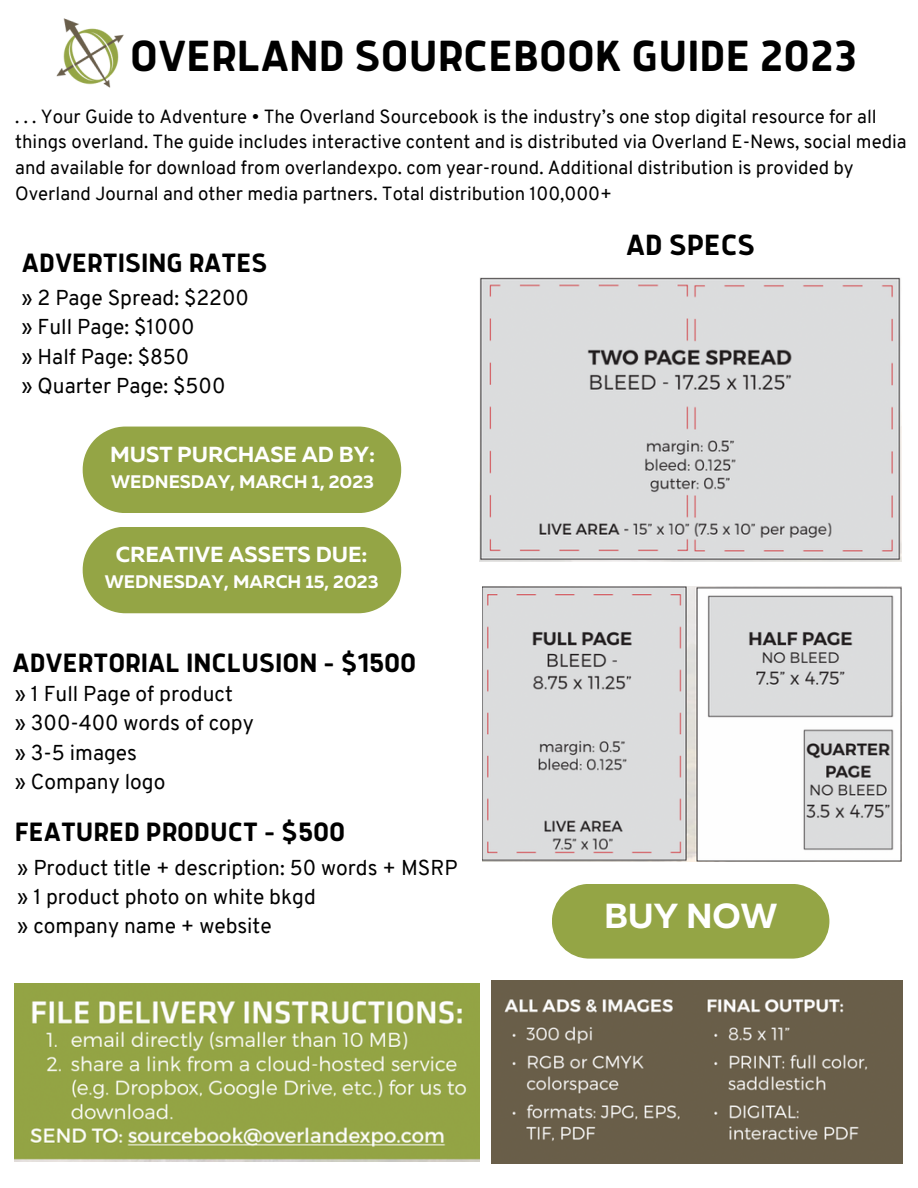
<style>
.page{position:relative;width:918px;height:1188px;background:#fff}
.page>*{position:absolute;margin:0;border:0;box-sizing:border-box;transform-origin:0 0}
.t1{font:700 48.15px "Anteb";color:#000}
.t2{font:700 34.65px "Muller";color:#fff}
.t3{font:700 32.25px "Anteb";color:#000}
.t4{font:700 29.25px "Anteb";color:#000}
.t5{font:700 21.75px "Muller";color:#fff}
.t6{font:21px/29.2px "Overpass";color:#000}
.t7{font:18.6px/25.8px "Overpass";color:#000}
.t8{font:700 18.15px "Muller";color:#fff}
</style>
<div class="page">
<div style="left:83px;top:427px;width:318px;height:86px;background:#94a545"></div>
<div style="left:83px;top:527px;width:318px;height:86px;background:#94a545"></div>
<img style="left:480px;top:278px;width:422px;height:283px">
<img style="left:482px;top:586px;width:420px;height:276px">
<img style="left:491px;top:981px;width:412px;height:183px">
<img style="left:15px;top:983px;width:465px;height:178px">
<img style="left:56px;top:18px;width:68px;height:70px">
<div style="left:552px;top:884px;width:277px;height:75px;background:#94a545;border-radius:37px"></div>
<h1 class="t1" style="left:130px;top:35px;width:728px">OVERLAND SOURCEBOOK GUIDE 2023</h1>
<p class="t7" style="left:15px;top:105px;width:893px">. . . Your Guide to Adventure • The Overland Sourcebook is the industry’s one stop digital resource for all things overland. The guide includes interactive content and is distributed via Overland E-News, social media and available for download from overlandexpo. com year-round. Additional distribution is provided by Overland Journal and other media partners. Total distribution 100,000+</p>
<h3 class="t4" style="left:22px;top:250px;width:247px">ADVERTISING RATES</h3>
<p class="t6" style="left:22px;top:285px;width:229px">» 2 Page Spread: $2200 » Full Page: $1000<br>» Half Page: $850<br>» Quarter Page: $500</p>
<p class="t5" style="left:110px;top:445px;width:267px">MUST PURCHASE AD BY:</p>
<p class="t8" style="left:111px;top:474px;width:264px">WEDNESDAY, MARCH 1, 2023</p>
<p class="t5" style="left:116px;top:545px;width:253px">CREATIVE ASSETS DUE:</p>
<p class="t8" style="left:105px;top:574px;width:275px">WEDNESDAY, MARCH 15, 2023</p>
<h3 class="t4" style="left:12px;top:650px;width:405px">ADVERTORIAL INCLUSION - $1500</h3>
<p class="t6" style="left:15px;top:681px;width:240px">» 1 Full Page of product<br>» 300-400 words of copy » 3-5 images<br>» Company logo</p>
<h3 class="t4" style="left:15px;top:819px;width:332px">FEATURED PRODUCT - $500</h3>
<p class="t6" style="left:18px;top:855px;width:441px">» Product title + description: 50 words + MSRP » 1 product photo on white bkgd<br>» company name + website</p>
<h3 class="t3" style="left:626px;top:231px;width:131px">AD SPECS</h3>
<h2 class="t2" style="left:604px;top:902px;width:175px">BUY NOW</h2>
</div>
